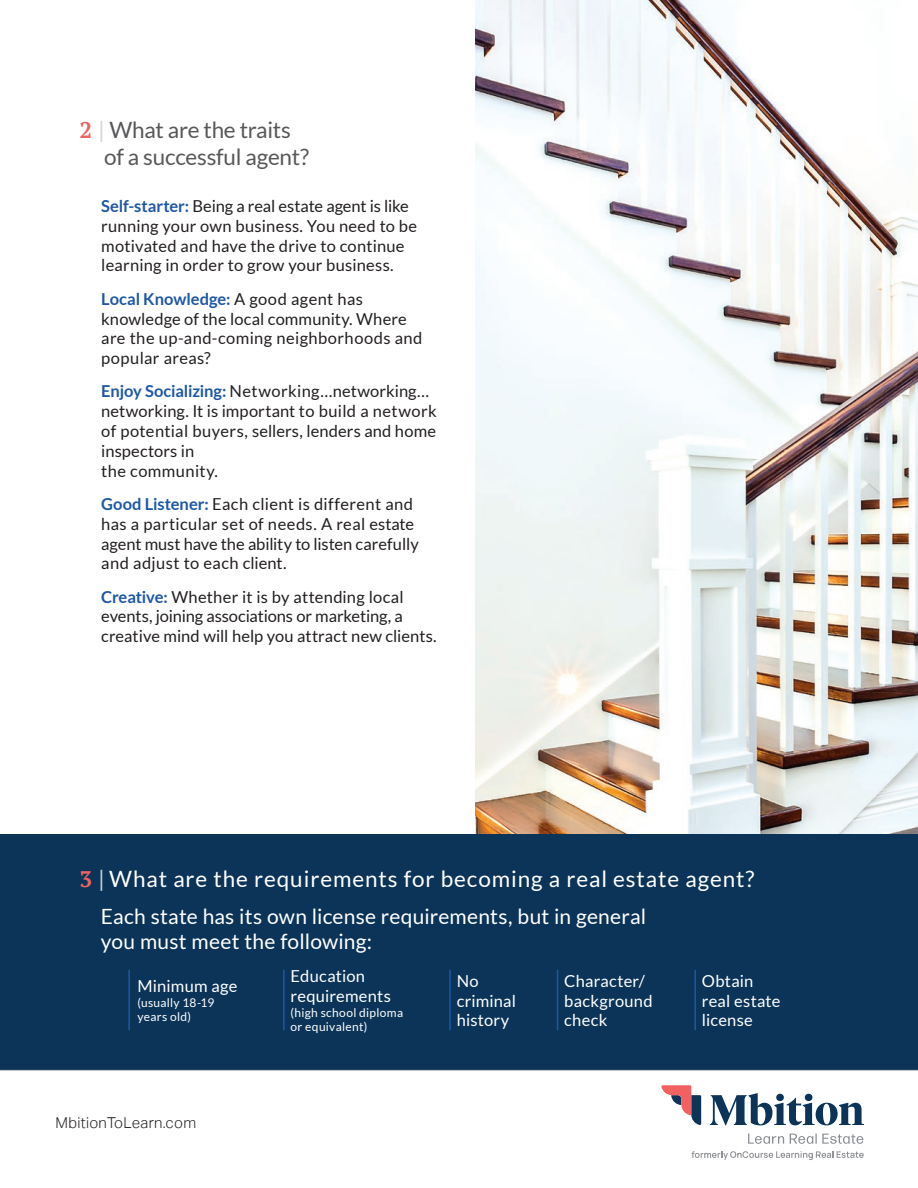
<style>
.page{position:relative;width:918px;height:1188px;background:#fff}
.page>*{position:absolute;margin:0;border:0;box-sizing:border-box;transform-origin:0 0}
.SubHead{font:22.5px "Lato";letter-spacing:.04em;color:#fff}
.SubHead-2{font:22.5px/27px "Lato";letter-spacing:-.01em;color:#57585a}
.t1{font:21px/25.5px "Lato";letter-spacing:.01em;color:#fff}
.t2{font:16.5px/19.8px "Lato";letter-spacing:.01em;color:#231f20}
.t3{font:16.5px/19.8px "Lato";letter-spacing:.015em;color:#fff}
.t4{font:300 15px "Aktiv Grotesk";letter-spacing:.02em;color:#231f20}
.t5{font:12px/14.4px "Lato";letter-spacing:.025em;color:#fff}
.s1{font-family:"PT Serif";font-weight:700;color:#f16161}
.s2{color:#d1d2d4}
.s3{font-weight:700;color:#1e58a5}
</style>
<div class="page">
<div style="left:0;top:834px;width:918px;height:236px;background:#0b3458"></div>
<img style="left:476px;top:0;width:442px;height:834px">
<hr style="left:283px;top:970px;width:2px;height:60px;background:#1e58a5">
<hr style="left:128px;top:970px;width:2px;height:60px;background:#1e58a5">
<hr style="left:449px;top:970px;width:2px;height:60px;background:#1e58a5">
<hr style="left:557px;top:970px;width:1px;height:60px;background:#1e58a5">
<hr style="left:694px;top:970px;width:2px;height:60px;background:#1e58a5">
<hr style="left:0;top:1070px;width:918px;height:1px;background:#2f485d">
<svg style="left:692px;top:1151px;width:172px;height:9px"></svg>
<svg style="left:710px;top:1093px;width:154px;height:32px"></svg>
<svg style="left:661px;top:1085px;width:40px;height:40px"></svg>
<svg style="left:748px;top:1134px;width:36px;height:10px"></svg>
<svg style="left:790px;top:1134px;width:73px;height:10px"></svg>
<p class="SubHead-2" style="left:104px;top:117px;width:206px;text-indent:-25px"><span class="s1">2</span> <span class="s2">|</span> What are the traits of a successful agent?</p>
<p class="t2" style="left:101px;top:196px;width:317px"><span class="s3">Self-starter:</span> Being a real estate agent is like running your own business. You need to be motivated and have the drive to continue learning in order to grow your business.</p>
<p class="t2" style="left:101px;top:289px;width:323px"><span class="s3">Local Knowledge:</span> A good agent has knowledge of the local community. Where are the up-and-coming neighborhoods and popular areas?</p>
<p class="t2" style="left:101px;top:381px;width:337px"><span class="s3">Enjoy Socializing:</span> Networking…networking… networking. It is important to build a network of potential buyers, sellers, lenders and home inspectors in<br>the community.</p>
<p class="t2" style="left:101px;top:494px;width:319px"><span class="s3">Good Listener:</span> Each client is different and has a particular set of needs. A real estate agent must have the ability to listen carefully and adjust to each client.</p>
<p class="t2" style="left:101px;top:587px;width:337px"><span class="s3">Creative:</span> Whether it is by attending local events, joining associations or marketing, a creative mind will help you attract new clients.</p>
<p class="SubHead" style="left:79px;top:867px;width:677px"><span class="s1">3</span> <span class="s2">|</span> What are the requirements for becoming a real estate agent?</p>
<p class="t1" style="left:101px;top:903px;width:547px">Each state has its own license requirements, but in general you must meet the following:</p>
<p class="t3" style="left:137px;top:976px;width:101px">Minimum age</p>
<p class="t5" style="left:137px;top:995px;width:78px">(usually 18-19 years old)</p>
<p class="t4" style="left:56px;top:1114px;width:142px">MbitionToLearn.com</p>
<p class="t3" style="left:291px;top:966px;width:102px">Education requirements</p>
<p class="t5" style="left:291px;top:1005px;width:114px">(high school diploma or equivalent)</p>
<p class="t3" style="left:457px;top:971px;width:61px">No criminal history</p>
<p class="t3" style="left:564px;top:971px;width:90px">Character/ background check</p>
<p class="t3" style="left:702px;top:971px;width:80px">Obtain real estate license</p>
</div>
